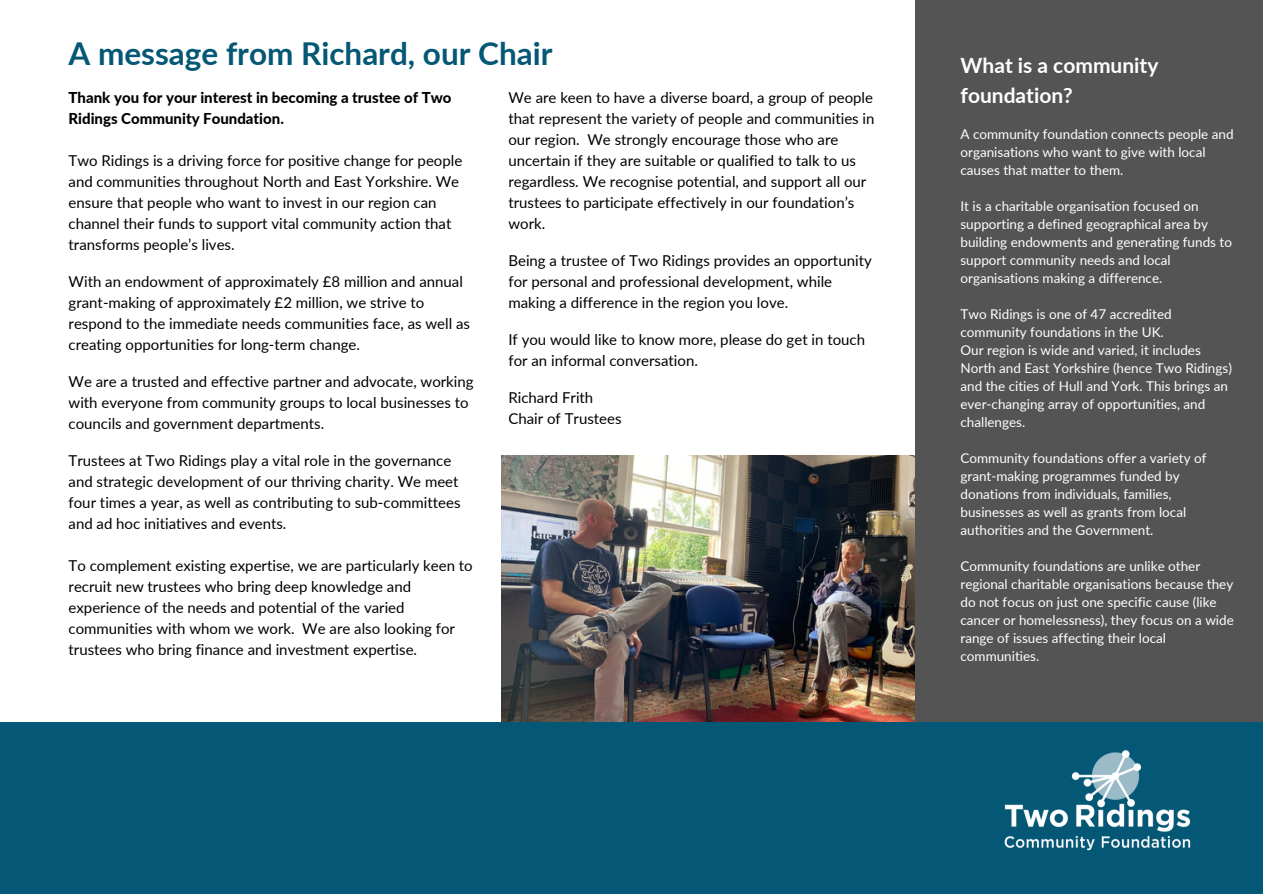
<style>
.page{position:relative;width:1263px;height:894px;background:#fff}
.page>*{position:absolute;margin:0;border:0;box-sizing:border-box;transform-origin:0 0}
.t1{font:700 31.5px "Lato";color:#045775}
.t2{font:700 21px/29.2px "Lato";color:#fff}
.t3{font:15px/21px "Lato";color:#000}
.t4{font:800 15px/21px "Lato";color:#000}
.t5{font:13.5px/18px "Lato";color:#fff}
</style>
<div class="page">
<img style="left:501px;top:455px;width:414px;height:266px">
<div style="left:0;top:721px;width:1263px;height:172px;background:#045775"></div>
<img style="left:1004px;top:750px;width:187px;height:101px">
<div style="left:915px;top:0;width:348px;height:721px;background:#545454"></div>
<p class="t1" style="left:69px;top:34px;width:485px">A message from Richard, our Chair</p>
<p class="t4" style="left:69px;top:86px;width:384px">Thank you for your interest in becoming a trustee of Two<br>Ridings Community Foundation.</p>
<p class="t3" style="left:69px;top:149px;width:395px">Two Ridings is a driving force for positive change for people and communities throughout North and East Yorkshire. We ensure that people who want to invest in our region can channel their funds to support vital community action that transforms people’s lives.</p>
<p class="t3" style="left:69px;top:270px;width:403px">With an endowment of approximately £8 million and annual grant-making of approximately £2 million, we strive to respond to the immediate needs communities face, as well as creating opportunities for long-term change.</p>
<p class="t3" style="left:69px;top:370px;width:407px">We are a trusted and effective partner and advocate, working with everyone from community groups to local businesses to councils and government departments.</p>
<p class="t3" style="left:69px;top:449px;width:393px">Trustees at Two Ridings play a vital role in the governance and strategic development of our thriving charity. We meet four times a year, as well as contributing to sub-committees and ad hoc initiatives and events.</p>
<p class="t3" style="left:69px;top:554px;width:406px">To complement existing expertise, we are particularly keen to recruit new trustees who bring deep knowledge and experience of the needs and potential of the varied communities with whom we work. We are also looking for trustees who bring finance and investment expertise.</p>
<p class="t3" style="left:508px;top:86px;width:368px">We are keen to have a diverse board, a group of people that represent the variety of people and communities in our region. We strongly encourage those who are uncertain if they are suitable or qualified to talk to us regardless. We recognise potential, and support all our trustees to participate effectively in our foundation’s work.</p>
<p class="t3" style="left:508px;top:249px;width:365px">Being a trustee of Two Ridings provides an opportunity for personal and professional development, while making a difference in the region you love.</p>
<p class="t3" style="left:508px;top:328px;width:358px">If you would like to know more, please do get in touch for an informal conversation.</p>
<p class="t3" style="left:508px;top:386px;width:86px">Richard Frith</p>
<p class="t3" style="left:508px;top:407px;width:115px">Chair of Trustees</p>
<p class="t2" style="left:960px;top:51px;width:199px">What is a community foundation?</p>
<p class="t5" style="left:960px;top:125px;width:275px">A community foundation connects people and organisations who want to give with local causes that matter to them.</p>
<p class="t5" style="left:960px;top:197px;width:273px">It is a charitable organisation focused on supporting a defined geographical area by building endowments and generating funds to support community needs and local organisations making a difference.</p>
<p class="t5" style="left:960px;top:305px;width:213px">Two Ridings is one of 47 accredited community foundations in the UK.</p>
<p class="t5" style="left:960px;top:341px;width:273px">Our region is wide and varied, it includes North and East Yorkshire (hence Two Ridings) and the cities of Hull and York. This brings an ever-changing array of opportunities, and challenges.</p>
<p class="t5" style="left:960px;top:449px;width:247px">Community foundations offer a variety of grant-making programmes funded by donations from individuals, families, businesses as well as grants from local authorities and the Government.</p>
<p class="t5" style="left:960px;top:557px;width:275px">Community foundations are unlike other regional charitable organisations because they do not focus on just one specific cause (like cancer or homelessness), they focus on a wide range of issues affecting their local communities.</p>
</div>
